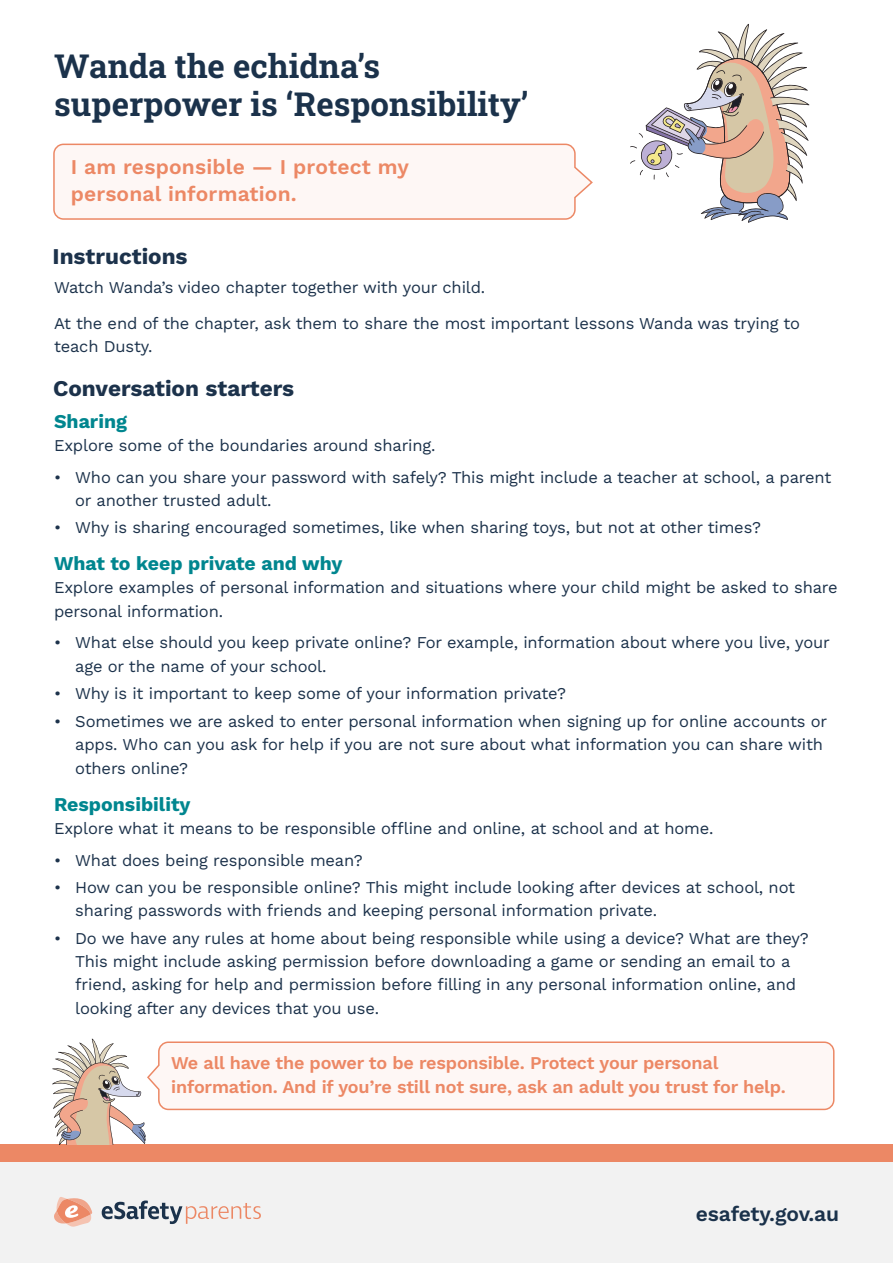
<style>
.page{position:relative;width:893px;height:1263px;background:#fff}
.page>*{position:absolute;margin:0;border:0;box-sizing:border-box;transform-origin:0 0}
.t1{font:33px/37.5px "Roboto Slab";color:#1b324b}
.t2{font:700 22.5px "Work Sans";color:#1c324b}
.t3{font:600 21px/27px "Work Sans";letter-spacing:.01em;color:#ec8865}
.t4{font:600 21px "Work Sans";letter-spacing:-.01em;color:#1b324b}
.t5{font:700 19.5px "Work Sans";color:#00868f}
.t6{font:600 18px/24px "Work Sans";letter-spacing:-.01em;color:#ec8865}
.t7{font:16.5px/23.2px "Work Sans";letter-spacing:-.01em;color:#1c324b}
</style>
<div class="page">
<div style="left:0;top:1161px;width:893px;height:102px;background:#f2f2f2"></div>
<div style="left:0;top:1144px;width:893px;height:17px;background:#ec8865"></div>
<svg style="left:54px;top:1197px;width:38px;height:30px"></svg>
<svg style="left:102px;top:1200px;width:159px;height:24px"></svg>
<svg style="left:630px;top:24px;width:179px;height:199px"></svg>
<svg style="left:53px;top:143px;width:540px;height:77px"></svg>
<svg style="left:147px;top:1041px;width:688px;height:70px"></svg>
<svg style="left:52px;top:1038px;width:94px;height:107px"></svg>
<h1 class="t1" style="left:54px;top:47px;width:476px">Wanda the echidna’s superpower is ‘Responsibility’</h1>
<p class="t3" style="left:71px;top:153px;width:340px">I am responsible — I protect my personal information.</p>
<h2 class="t2" style="left:53px;top:239px;width:137px">Instructions</h2>
<p class="t7" style="left:54px;top:268px;width:748px;line-height:36px">Watch Wanda’s video chapter together with your child.<br>At the end of the chapter, ask them to share the most important lessons Wanda was trying to</p>
<p class="t7" style="left:54px;top:334px;width:100px">teach Dusty.</p>
<h2 class="t2" style="left:53px;top:371px;width:243px">Conversation starters</h2>
<p class="t5" style="left:54px;top:406px;width:75px">Sharing</p>
<p class="t7" style="left:54px;top:433px;width:383px">Explore some of the boundaries around sharing.</p>
<p class="t7" style="left:75px;top:465px;width:758px;text-indent:-21px">• Who can you share your password with safely? This might include a teacher at school, a parent or another trusted adult.</p>
<p class="t7" style="left:54px;top:515px;width:708px">• Why is sharing encouraged sometimes, like when sharing toys, but not at other times?</p>
<p class="t5" style="left:54px;top:549px;width:290px">What to keep private and why</p>
<p class="t7" style="left:54px;top:575px;width:785px">Explore examples of personal information and situations where your child might be asked to share personal information.</p>
<p class="t7" style="left:75px;top:630px;width:756px;text-indent:-21px">• What else should you keep private online? For example, information about where you live, your age or the name of your school.</p>
<p class="t7" style="left:54px;top:681px;width:514px">• Why is it important to keep some of your information private?</p>
<p class="t7" style="left:75px;top:708px;width:753px;line-height:23.7px;text-indent:-21px">• Sometimes we are asked to enter personal information when signing up for online accounts or apps. Who can you ask for help if you are not sure about what information you can share with others online?</p>
<p class="t5" style="left:54px;top:789px;width:138px">Responsibility</p>
<p class="t7" style="left:54px;top:816px;width:661px">Explore what it means to be responsible offline and online, at school and at home.</p>
<p class="t7" style="left:54px;top:848px;width:310px">• What does being responsible mean?</p>
<p class="t7" style="left:75px;top:875px;width:721px;text-indent:-21px">• How can you be responsible online? This might include looking after devices at school, not sharing passwords with friends and keeping personal information private.</p>
<p class="t7" style="left:75px;top:926px;width:735px;text-indent:-21px">• Do we have any rules at home about being responsible while using a device? What are they?<br>This might include asking permission before downloading a game or sending an email to a friend, asking for help and permission before filling in any personal information online, and looking after any devices that you use.</p>
<p class="t6" style="left:171px;top:1050px;width:616px">We all have the power to be responsible. Protect your personal information. And if you’re still not sure, ask an adult you trust for help.</p>
<p class="t4" style="left:696px;top:1197px;width:144px">esafety.gov.au</p>
</div>
